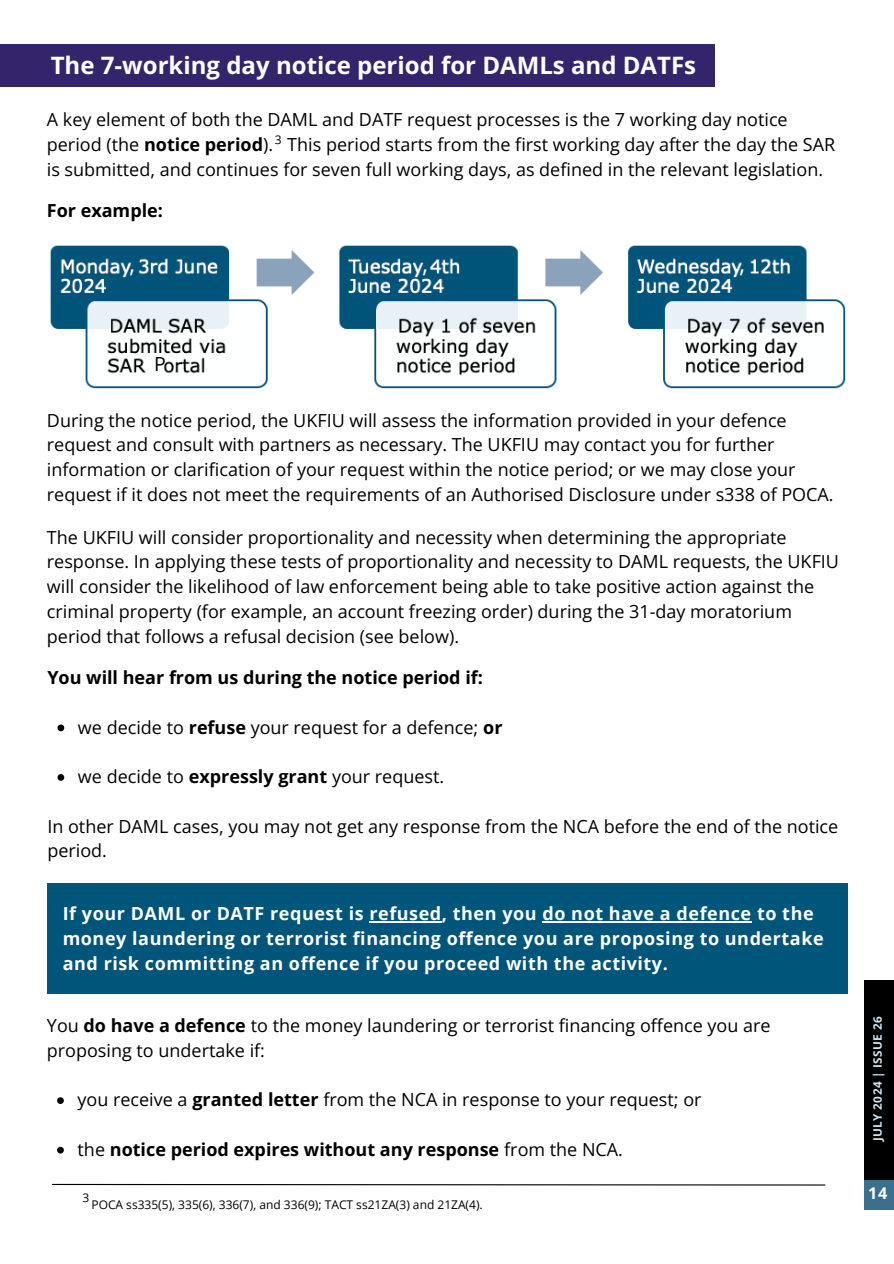
<style>
.page{position:relative;width:894px;height:1264px;background:#fff}
.page>*{position:absolute;margin:0;border:0;box-sizing:border-box;transform-origin:0 0}
.t1{font:700 24px "Open Sans";color:#fff}
.t2{font:24px "Open Sans";color:#fff}
.t3{font:19.5px "Open Sans";color:#000}
.t4{font:18px/24.8px "Open Sans";color:#000}
.t5{font:700 18px/24.8px "Open Sans";letter-spacing:.03em;color:#fff}
.t6{font:700 18px "Open Sans";color:#000}
.t7{font:700 16.2px "Open Sans";color:#fff}
.t8{font:12px "Open Sans";color:#000}
.t9{font:700 11.7px "Open Sans";letter-spacing:.03em;color:#d3e3ed}
.s1{font-weight:700}
.s2{font-weight:400}
</style>
<div class="page">
<div style="left:47px;top:883px;width:799px;height:110px;background:#00557a"></div>
<hr style="left:369px;top:921px;width:73px;height:1px;background:#fff">
<hr style="left:542px;top:921px;width:209px;height:1px;background:#fff">
<svg style="left:57px;top:1097px;width:7px;height:6px"></svg>
<svg style="left:57px;top:1146px;width:7px;height:7px"></svg>
<svg style="left:57px;top:724px;width:7px;height:7px"></svg>
<svg style="left:57px;top:774px;width:7px;height:6px"></svg>
<svg style="left:51px;top:1183px;width:775px;height:3px"></svg>
<img style="left:50px;top:245px;width:796px;height:144px">
<div style="left:669px;top:323px;width:18px;height:12px;background:#fff"></div>
<div style="left:666px;top:311px;width:21px;height:18px;background:#e8f1f6"></div>
<div style="left:379px;top:320px;width:19px;height:15px;background:#fff"></div>
<div style="left:377px;top:311px;width:20px;height:18px;background:#e8f1f6"></div>
<div style="left:92px;top:320px;width:18px;height:15px;background:#fff"></div>
<div style="left:89px;top:311px;width:21px;height:18px;background:#e8f1f6"></div>
<div style="left:151px;top:357px;width:12px;height:19px;background:#fff"></div>
<img style="left:864px;top:1180px;width:29px;height:30px">
<div style="left:864px;top:981px;width:29px;height:199px;background:#000"></div>
<div style="left:0;top:45px;width:714px;height:42px;background:#33246b"></div>
<img style="left:52px;top:1184px;width:773px;height:2px">
<p class="t1" style="left:51px;top:49px;width:646px">The 7-working day notice period for DAMLs and DATFs</p>
<p class="t4" style="left:47px;top:107px;width:789px">A key element of both the DAML and DATF request processes is the 7 working day notice period (the <span class="s1">notice period</span>). This period starts from the first working day after the day the SAR is submitted, and continues for seven full working days, as defined in the relevant legislation.</p>
<h3 class="t8" style="left:275px;top:131px;width:8px">3</h3>
<h2 class="t6" style="left:47px;top:198px;width:118px">For example:</h2>
<p class="t2" style="left:129px;top:247px;width:8px">,</p>
<p class="t2" style="left:422px;top:247px;width:8px">,</p>
<h4 class="t2" style="left:739px;top:247px;width:8px">,</h4>
<p class="t3" style="left:154px;top:350px;width:13px">P</p>
<p class="t4" style="left:47px;top:407px;width:788px">During the notice period, the UKFIU will assess the information provided in your defence request and consult with partners as necessary. The UKFIU may contact you for further information or clarification of your request within the notice period; or we may close your request if it does not meet the requirements of an Authorised Disclosure under s338 of POCA.</p>
<p class="t4" style="left:47px;top:524px;width:793px">The UKFIU will consider proportionality and necessity when determining the appropriate response. In applying these tests of proportionality and necessity to DAML requests, the UKFIU will consider the likelihood of law enforcement being able to take positive action against the criminal property (for example, an account freezing order) during the 31-day moratorium period that follows a refusal decision (see below).</p>
<p class="t6" style="left:47px;top:664px;width:437px">You will hear from us during the notice period if:</p>
<h3 class="t4" style="left:78px;top:714px;width:426px">we decide to <span class="s1">refuse</span> your request for a defence; <span class="s1">or</span></h3>
<h3 class="t4" style="left:78px;top:763px;width:367px">we decide to <span class="s1">expressly grant</span> your request.</h3>
<h2 class="t4" style="left:47px;top:813px;width:792px">In other DAML cases, you may not get any response from the NCA before the end of the notice period.</h2>
<h1 class="t5" style="left:63px;top:900px;width:762px">If your DAML or DATF request is refused, then you do not have a defence to the money laundering or terrorist financing offence you are proposing to undertake and risk committing an offence if you proceed with the activity.</h1>
<h3 class="t4" style="left:47px;top:1012px;width:725px">You <span class="s1">do have a defence</span> to the money laundering or terrorist financing offence you are proposing to undertake if:</h3>
<p class="t4" style="left:78px;top:1086px;width:625px">you receive a <span class="s1">granted letter</span> from the NCA in response to your request; or</p>
<h2 class="t6" style="left:78px;top:1136px;width:547px"><span class="s2">the</span> notice period expires without any response <span class="s2">from the NCA.</span></h2>
<p class="t8" style="left:82px;top:1188px;width:8px">3</p>
<h3 class="t8" style="left:91px;top:1195px;width:393px">POCA ss335(5), 335(6), 336(7), and 336(9); TACT ss21ZA(3) and 21ZA(4).</h3>
<p class="t9" style="left:869px;top:1140px;width:126px;rotate:-90deg">JULY 2024 | ISSUE 26</p>
<p class="t7" style="left:868px;top:1181px;width:20px">14</p>
</div>
